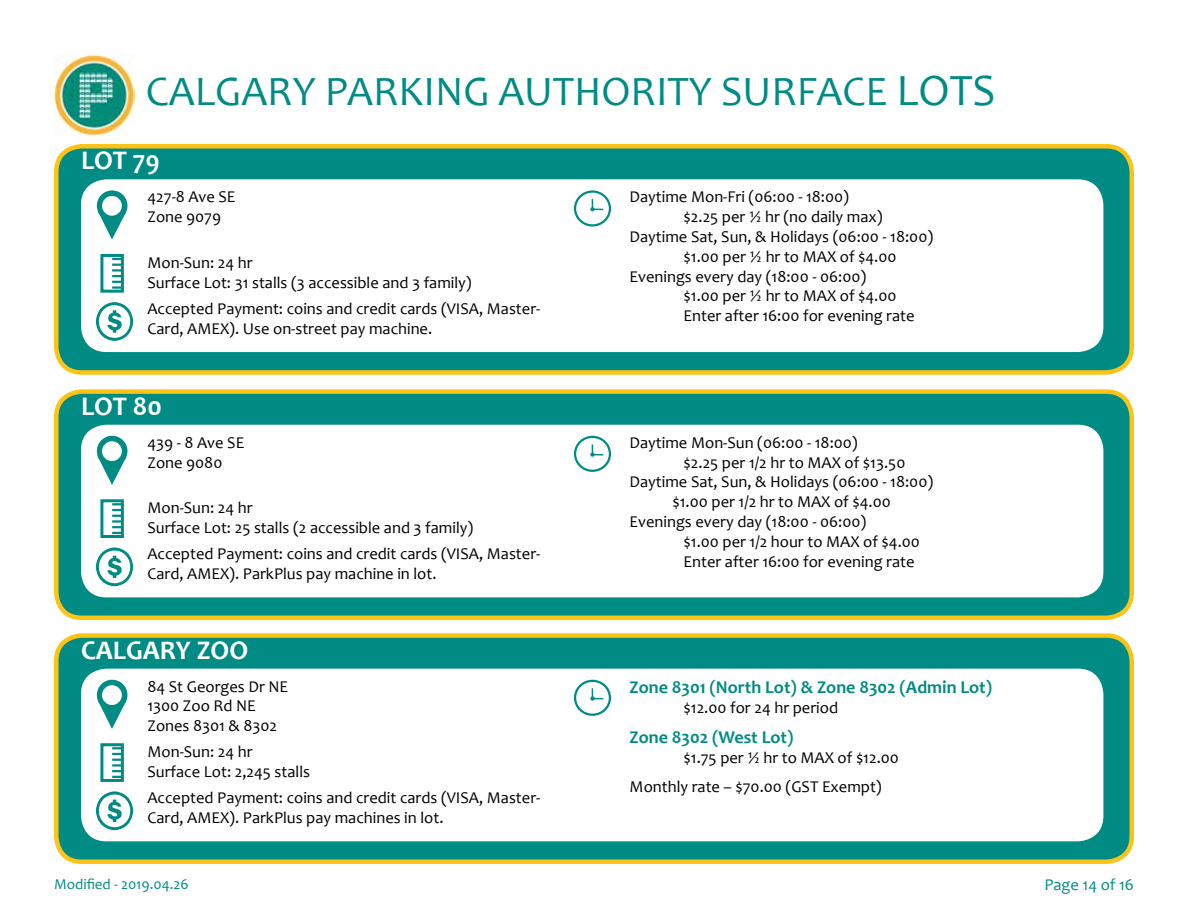
<style>
.page{position:relative;width:1188px;height:918px;background:#fff}
.page>*{position:absolute;margin:0;border:0;box-sizing:border-box;transform-origin:0 0}
.t1{font:42px "Candara";color:#008b85}
.t2{font:700 27px "Candara";color:#fff}
.t3{font:700 18px "Candara";color:#008b85}
.t4{font:16.5px/19.8px "Candara";color:#000}
.t5{font:16.5px "Candara";color:#008b85}
.t6{font:15px "Candara";color:#008b85}
.s1{font-size:45px}
</style>
<div class="page">
<img style="left:54px;top:54px;width:81px;height:81px">
<div style="left:56px;top:146px;width:1076px;height:226px;background:#008b85;border-radius:26px"></div>
<div style="left:54px;top:144px;width:1080px;height:231px;border:4px solid #fec317;border-radius:26px"></div>
<div style="left:81px;top:179px;width:1022px;height:173px;background:#fff;border-radius:26px"></div>
<svg style="left:96px;top:302px;width:37px;height:39px"></svg>
<div style="left:100px;top:254px;width:24px;height:39px;border:3px solid #008b85"></div>
<svg style="left:112px;top:258px;width:10px;height:31px"></svg>
<div style="left:97px;top:190px;width:30px;height:31px;background:#008b85;border-radius:50%"></div>
<svg style="left:97px;top:209px;width:30px;height:31px"></svg>
<div style="left:102px;top:196px;width:20px;height:20px;background:#fff;border-radius:50%"></div>
<div style="left:574px;top:190px;width:37px;height:37px;border:2px solid #008b85;border-radius:50%"></div>
<svg style="left:590px;top:200px;width:13px;height:11px"></svg>
<div style="left:56px;top:392px;width:1076px;height:226px;background:#008b85;border-radius:26px"></div>
<div style="left:54px;top:389px;width:1080px;height:231px;border:4px solid #fec317;border-radius:26px"></div>
<div style="left:81px;top:425px;width:1022px;height:172px;background:#fff;border-radius:26px"></div>
<svg style="left:96px;top:548px;width:37px;height:38px"></svg>
<div style="left:100px;top:499px;width:24px;height:39px;border:3px solid #008b85"></div>
<svg style="left:112px;top:503px;width:10px;height:31px"></svg>
<div style="left:97px;top:436px;width:30px;height:30px;background:#008b85;border-radius:50%"></div>
<svg style="left:97px;top:454px;width:31px;height:31px"></svg>
<div style="left:102px;top:441px;width:20px;height:20px;background:#fff;border-radius:50%"></div>
<div style="left:574px;top:436px;width:37px;height:36px;border:2px solid #008b85;border-radius:50%"></div>
<svg style="left:590px;top:445px;width:13px;height:12px"></svg>
<div style="left:56px;top:636px;width:1076px;height:226px;background:#008b85;border-radius:26px"></div>
<div style="left:54px;top:633px;width:1080px;height:231px;border:4px solid #fec317;border-radius:26px"></div>
<div style="left:81px;top:669px;width:1022px;height:172px;background:#fff;border-radius:26px"></div>
<svg style="left:96px;top:791px;width:37px;height:39px"></svg>
<div style="left:100px;top:743px;width:24px;height:39px;border:3px solid #008b85"></div>
<svg style="left:112px;top:747px;width:10px;height:31px"></svg>
<div style="left:97px;top:680px;width:30px;height:30px;background:#008b85;border-radius:50%"></div>
<svg style="left:97px;top:698px;width:31px;height:31px"></svg>
<div style="left:102px;top:685px;width:20px;height:20px;background:#fff;border-radius:50%"></div>
<div style="left:574px;top:680px;width:37px;height:36px;border:2px solid #008b85;border-radius:50%"></div>
<svg style="left:590px;top:689px;width:13px;height:12px"></svg>
<h1 class="t1" style="left:146px;top:65px;width:851px">CALGARY PARKING AUTHORITY SURFACE <span class="s1">LOTS</span></h1>
<h2 class="t2" style="left:81px;top:144px;width:80px">LOT 79</h2>
<p class="t4" style="left:147px;top:187px;width:90px">427-8 Ave SE<br>Zone 9079</p>
<p class="t4" style="left:630px;top:187px;width:221px">Daytime Mon-Fri (06:00 - 18:00)</p>
<p class="t4" style="left:684px;top:207px;width:201px">$2.25 per ½ hr (no daily max)</p>
<p class="t4" style="left:630px;top:227px;width:305px">Daytime Sat, Sun, &amp; Holidays (06:00 - 18:00)</p>
<p class="t4" style="left:684px;top:246px;width:215px">$1.00 per ½ hr to MAX of $4.00</p>
<p class="t4" style="left:630px;top:266px;width:238px">Evenings every day (18:00 - 06:00)</p>
<p class="t4" style="left:684px;top:286px;width:215px">$1.00 per ½ hr to MAX of $4.00</p>
<p class="t4" style="left:684px;top:306px;width:232px">Enter after 16:00 for evening rate</p>
<p class="t4" style="left:147px;top:253px;width:326px">Mon-Sun: 24 hr<br>Surface Lot: 31 stalls (3 accessible and 3 family)</p>
<p class="t4" style="left:147px;top:299px;width:394px">Accepted Payment: coins and credit cards (VISA, Master-<br>Card, AMEX). Use on-street pay machine.</p>
<h2 class="t2" style="left:81px;top:389px;width:82px">LOT 80</h2>
<p class="t4" style="left:147px;top:432px;width:98px">439 - 8 Ave SE<br>Zone 9080</p>
<p class="t4" style="left:630px;top:432px;width:230px">Daytime Mon-Sun (06:00 - 18:00)</p>
<p class="t4" style="left:684px;top:452px;width:223px">$2.25 per 1/2 hr to MAX of $13.50</p>
<p class="t4" style="left:630px;top:472px;width:305px">Daytime Sat, Sun, &amp; Holidays (06:00 - 18:00)</p>
<p class="t4" style="left:673px;top:492px;width:220px">$1.00 per 1/2 hr to MAX of $4.00</p>
<p class="t4" style="left:630px;top:512px;width:238px">Evenings every day (18:00 - 06:00)</p>
<p class="t4" style="left:684px;top:531px;width:238px">$1.00 per 1/2 hour to MAX of $4.00</p>
<p class="t4" style="left:684px;top:551px;width:232px">Enter after 16:00 for evening rate</p>
<p class="t4" style="left:147px;top:498px;width:327px">Mon-Sun: 24 hr<br>Surface Lot: 25 stalls (2 accessible and 3 family)</p>
<p class="t4" style="left:147px;top:544px;width:394px">Accepted Payment: coins and credit cards (VISA, Master-<br>Card, AMEX). ParkPlus pay machine in lot.</p>
<h2 class="t2" style="left:81px;top:633px;width:169px">CALGARY ZOO</h2>
<p class="t4" style="left:147px;top:676px;width:142px">84 St Georges Dr NE<br>1300 Zoo Rd NE<br>Zones 8301 &amp; 8302</p>
<p class="t3" style="left:630px;top:676px;width:364px">Zone 8301 (North Lot) &amp; Zone 8302 (Admin Lot)</p>
<p class="t4" style="left:684px;top:697px;width:156px">$12.00 for 24 hr period</p>
<p class="t3" style="left:630px;top:726px;width:165px">Zone 8302 (West Lot)</p>
<p class="t4" style="left:630px;top:743px;width:271px;line-height:28.8px;text-indent:54px">$1.75 per ½ hr to MAX of $12.00<br>Monthly rate – $70.00 (GST Exempt)</p>
<p class="t4" style="left:147px;top:742px;width:164px">Mon-Sun: 24 hr<br>Surface Lot: 2,245 stalls</p>
<p class="t4" style="left:147px;top:788px;width:394px">Accepted Payment: coins and credit cards (VISA, Master-<br>Card, AMEX). ParkPlus pay machines in lot.</p>
<p class="t6" style="left:54px;top:875px;width:136px">Modified - 2019.04.26</p>
<p class="t5" style="left:1044px;top:875px;width:91px">Page 14 of 16</p>
</div>
